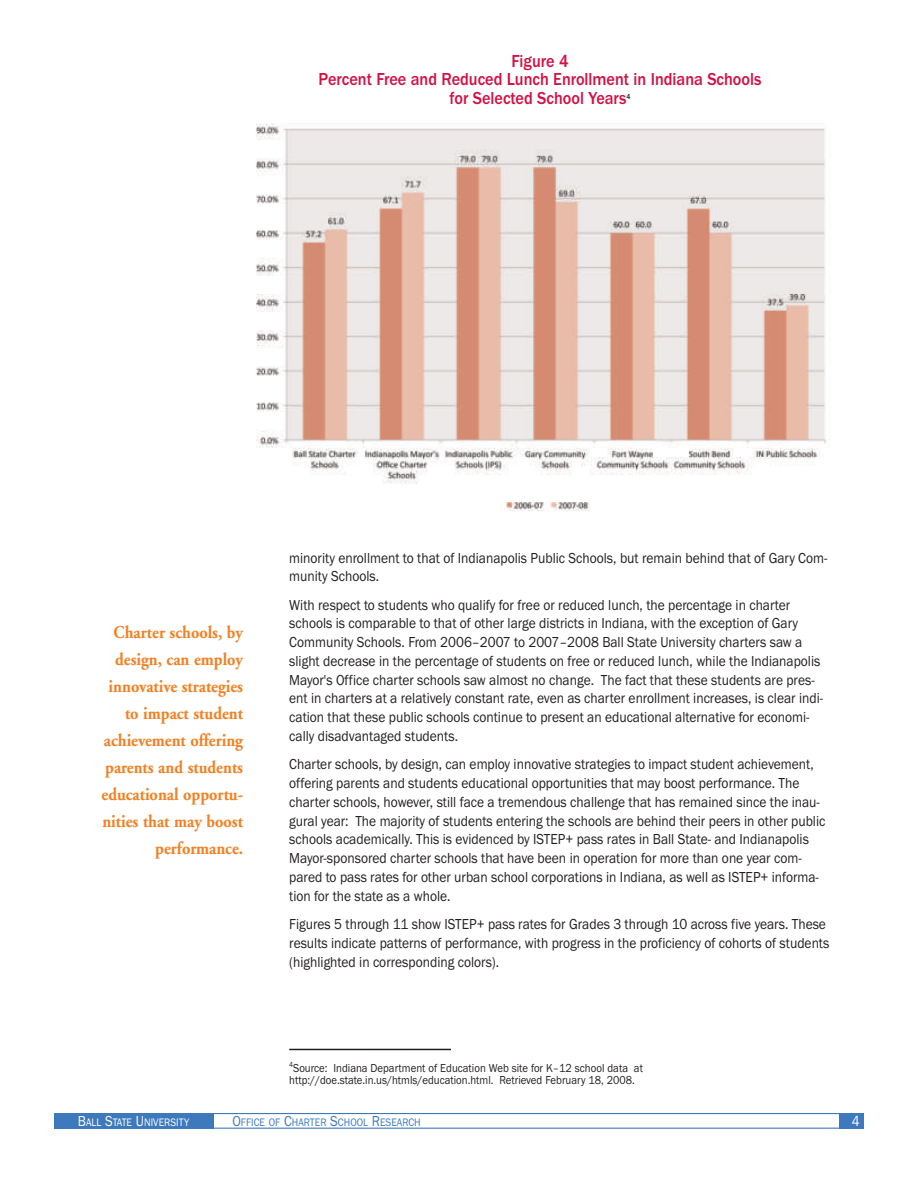
<style>
.page{position:relative;width:918px;height:1188px;background:#fff}
.page>*{position:absolute;margin:0;border:0;box-sizing:border-box;transform-origin:0 0}
.t1{font:700 18px/27px "Adobe Garamond";color:#f57f21;text-align:right;scale:.9 1}
.t2{font:500 18px/18.8px "Franklin Gothic";color:#d50f43;text-align:center;scale:.9 1}
.t3{font:15px/18.8px "Franklin Gothic";color:#231f20;scale:.9 1}
.t4{font:15px "Franklin Gothic";color:#fff;scale:.9 1}
.t5{font:12px/12px "Franklin Gothic";color:#231f20;scale:.9 1}
.t6{font:11.25px "Franklin Gothic";color:#3e79bd;scale:.9 1}
.t7{font:11.25px "Franklin Gothic";color:#fff;scale:.9 1}
.t8{font:500 7.5px "Franklin Gothic";color:#231f20;scale:.9 1}
.s1{font-size:15px}
</style>
<div class="page">
<div style="left:54px;top:1113px;width:159px;height:16px;background:#3e79bd"></div>
<div style="left:839px;top:1113px;width:25px;height:16px;background:#3e79bd"></div>
<div style="left:54px;top:1113px;width:810px;height:16px;border:1px solid #3e79bd"></div>
<hr style="left:289px;top:1049px;width:162px;height:1px;background:#231f20">
<img style="left:256px;top:123px;width:571px;height:388px">
<p class="t2" style="left:319px;top:51px;width:494px">Figure 4<br>Percent Free and Reduced Lunch Enrollment in Indiana Schools for Selected School Years</p>
<p class="t8" style="left:627px;top:92px;width:6px">4</p>
<p class="t1" style="left:102px;top:620px;width:159px">Charter schools, by design, can employ innovative strategies to impact student achievement offering parents and students educational opportu&shy;nities that may boost performance.</p>
<p class="t3" style="left:289px;top:548px;width:600px">minority enrollment to that of Indianapolis Public Schools, but remain behind that of Gary Com&shy;munity Schools.</p>
<p class="t3" style="left:289px;top:595px;width:595px">With respect to students who qualify for free or reduced lunch, the percentage in charter schools is comparable to that of other large districts in Indiana, with the exception of Gary Community Schools. From 2006–2007 to 2007–2008 Ball State University charters saw a slight decrease in the percentage of students on free or reduced lunch, while the Indianapolis Mayor's Office charter schools saw almost no change. The fact that these students are pres&shy;ent in charters at a relatively constant rate, even as charter enrollment increases, is clear indi&shy;cation that these public schools continue to present an educational alternative for economi&shy;cally disadvantaged students.</p>
<p class="t3" style="left:289px;top:755px;width:597px">Charter schools, by design, can employ innovative strategies to impact student achievement, offering parents and students educational opportunities that may boost performance. The charter schools, however, still face a tremendous challenge that has remained since the inau&shy;gural year: The majority of students entering the schools are behind their peers in other public schools academically. This is evidenced by ISTEP+ pass rates in Ball State- and Indianapolis Mayor-sponsored charter schools that have been in operation for more than one year com&shy;pared to pass rates for other urban school corporations in Indiana, as well as ISTEP+ informa&shy;tion for the state as a whole.</p>
<p class="t3" style="left:289px;top:915px;width:602px">Figures 5 through 11 show ISTEP+ pass rates for Grades 3 through 10 across five years. These results indicate patterns of performance, with progress in the proficiency of cohorts of students (highlighted in corresponding colors).</p>
<p class="t5" style="left:289px;top:1062px;width:395px"><sup>4</sup>Source: Indiana Department of Education Web site for K–12 school data at http://doe.state.in.us/htmls/education.html. Retrieved February 18, 2008.</p>
<p class="t7" style="left:78px;top:1115px;width:125px"><span class="s1">B</span>ALL <span class="s1">S</span>TATE <span class="s1">U</span>NIVERSITY</p>
<p class="t6" style="left:232px;top:1115px;width:211px"><span class="s1">O</span>FFICE OF <span class="s1">C</span>HARTER <span class="s1">S</span>CHOOL <span class="s1">R</span>ESEARCH</p>
<p class="t4" style="left:852px;top:1112px;width:10px">4</p>
</div>
